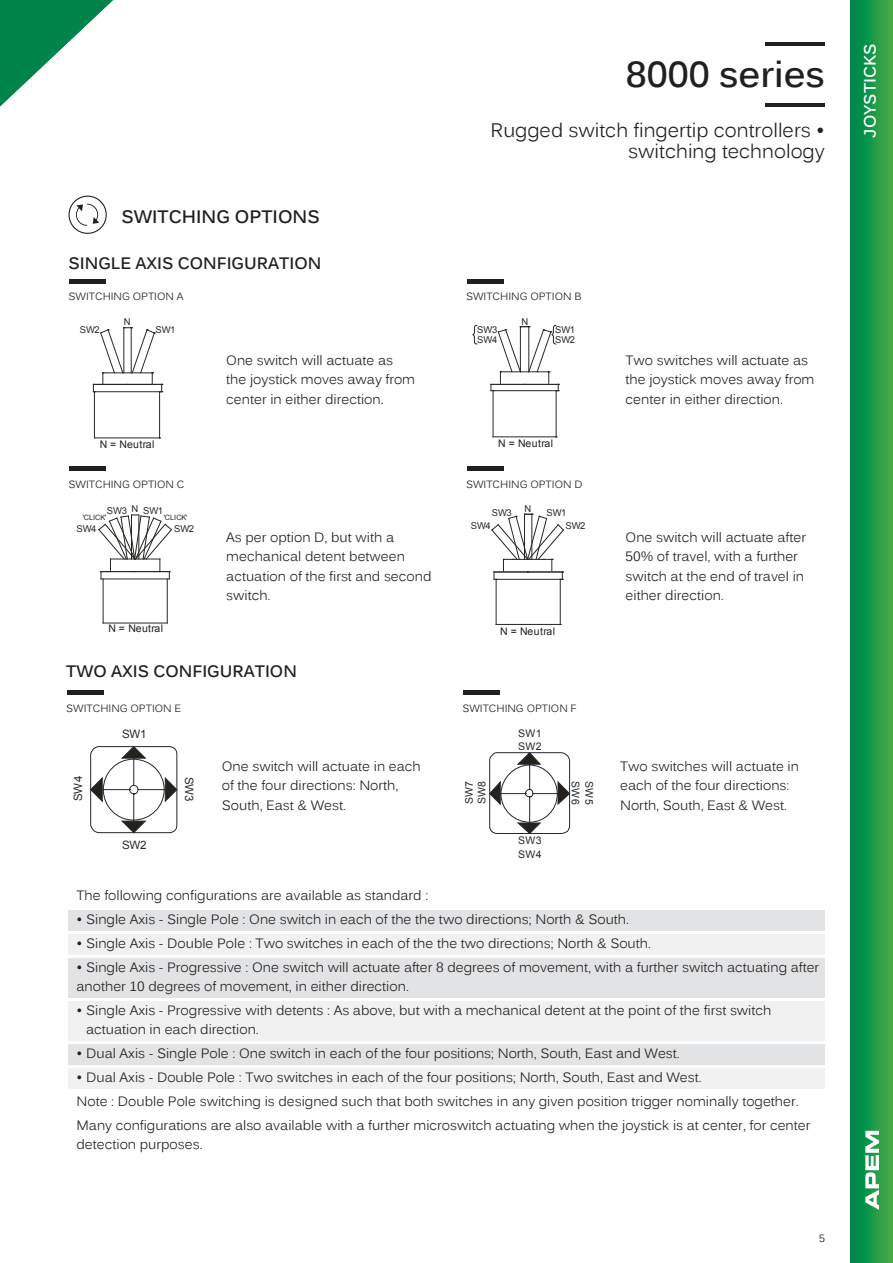
<style>
.page{position:relative;width:893px;height:1263px;background:#fff}
.page>*{position:absolute;margin:0;border:0;box-sizing:border-box;transform-origin:0 0}
.t1{font:700 36px "Kalinga";color:#221f1f}
.t2{font:19.5px/21px "Kalinga";color:#221f1f;text-align:right}
.t3{font:700 18px "Kalinga";color:#221f1f}
.t4{font:700 16.5px "Kalinga";color:#221f1f}
.t5{font:700 16.5px "Kalinga";color:#fff}
.t6{font:13.5px/19.5px "Kalinga";color:#221f1f}
.t7{font:11.55px "Arial";letter-spacing:-.03em;color:#25282b}
.t8{font:10.5px "Kalinga";color:#221f1f}
.t9{font:10.5px "Arial";letter-spacing:.03em;color:#25221d}
.t10{font:10.5px/12.6px "Arial";letter-spacing:.035em;color:#25282b}
.t11{font:9.45px/10.5px "Arial";letter-spacing:-.025em;color:#25282b}
.t12{font:7.35px "Arial";color:#25282b}
</style>
<div class="page">
<hr style="left:766px;top:103px;width:59px;height:3px;background:#221f1f">
<hr style="left:766px;top:43px;width:59px;height:3px;background:#221f1f">
<hr style="left:67px;top:690px;width:37px;height:4px;background:#221f1f">
<hr style="left:463px;top:690px;width:37px;height:4px;background:#221f1f">
<svg style="left:90px;top:746px;width:88px;height:87px"></svg>
<svg style="left:489px;top:752px;width:81px;height:82px"></svg>
<hr style="left:70px;top:279px;width:36px;height:4px;background:#221f1f">
<hr style="left:467px;top:279px;width:36px;height:4px;background:#221f1f">
<svg style="left:68px;top:196px;width:39px;height:38px"></svg>
<hr style="left:94px;top:392px;width:1px;height:46px;background:#25282b">
<hr style="left:159px;top:392px;width:1px;height:46px;background:#25282b">
<hr style="left:94px;top:438px;width:66px;height:1px;background:#25282b">
<svg style="left:93px;top:327px;width:70px;height:65px"></svg>
<hr style="left:493px;top:391px;width:1px;height:46px;background:#25282b">
<hr style="left:556px;top:391px;width:1px;height:46px;background:#25282b">
<hr style="left:493px;top:437px;width:63px;height:1px;background:#25282b">
<svg style="left:472px;top:325px;width:5px;height:20px"></svg>
<svg style="left:491px;top:325px;width:68px;height:66px"></svg>
<hr style="left:70px;top:467px;width:36px;height:4px;background:#221f1f">
<hr style="left:467px;top:467px;width:36px;height:4px;background:#221f1f">
<hr style="left:101px;top:579px;width:68px;height:1px;background:#25282b">
<hr style="left:103px;top:579px;width:1px;height:44px;background:#25282b">
<hr style="left:167px;top:579px;width:1px;height:44px;background:#25282b">
<hr style="left:103px;top:623px;width:64px;height:1px;background:#25282b">
<svg style="left:98px;top:515px;width:74px;height:64px"></svg>
<hr style="left:496px;top:579px;width:1px;height:45px;background:#25282b">
<hr style="left:560px;top:579px;width:1px;height:45px;background:#25282b">
<hr style="left:496px;top:624px;width:64px;height:1px;background:#25282b">
<svg style="left:491px;top:514px;width:73px;height:66px"></svg>
<div style="left:68px;top:911px;width:757px;height:20px;background:#e2e3e4"></div>
<div style="left:68px;top:934px;width:757px;height:20px;background:#f1f1f2"></div>
<div style="left:68px;top:958px;width:757px;height:40px;background:#e2e3e4"></div>
<div style="left:68px;top:1001px;width:757px;height:40px;background:#f1f1f2"></div>
<div style="left:68px;top:1045px;width:757px;height:20px;background:#e2e3e4"></div>
<div style="left:68px;top:1068px;width:757px;height:20px;background:#f1f1f2"></div>
<img style="left:850px;top:0;width:43px;height:1263px">
<svg style="left:865px;top:1131px;width:14px;height:79px"></svg>
<svg style="left:0;top:0;width:113px;height:106px"></svg>
<h3 class="t3" style="left:121px;top:210px;width:200px">SWITCHING OPTIONS</h3>
<p class="t4" style="left:68px;top:257px;width:254px">SINGLE AXIS CONFIGURATION</p>
<h1 class="t1" style="left:626px;top:61px;width:201px">8000 series</h1>
<h2 class="t2" style="left:490px;top:122px;width:336px">Rugged switch fingertip controllers • switching technology</h2>
<p class="t8" style="left:69px;top:293px;width:116px">SWITCHING OPTION A</p>
<p class="t8" style="left:466px;top:293px;width:117px">SWITCHING OPTION B</p>
<p class="t11" style="left:80px;top:324px;width:21px">SW2</p>
<p class="t11" style="left:124px;top:316px;width:8px">N</p>
<p class="t11" style="left:155px;top:324px;width:21px">SW1</p>
<p class="t11" style="left:477px;top:324px;width:21px">SW3<br>SW4</p>
<p class="t11" style="left:521px;top:316px;width:8px">N</p>
<p class="t11" style="left:555px;top:324px;width:21px">SW1<br>SW2</p>
<p class="t6" style="left:226px;top:351px;width:190px">One switch will actuate as the joystick moves away from center in either direction.</p>
<p class="t6" style="left:626px;top:351px;width:190px">Two switches will actuate as the joystick moves away from center in either direction.</p>
<p class="t9" style="left:100px;top:439px;width:56px">N = Neutral</p>
<p class="t9" style="left:498px;top:438px;width:56px">N = Neutral</p>
<p class="t8" style="left:69px;top:480px;width:117px">SWITCHING OPTION C</p>
<p class="t8" style="left:466px;top:480px;width:118px">SWITCHING OPTION D</p>
<p class="t11" style="left:107px;top:505px;width:58px">SW3 N SW1</p>
<p class="t12" style="left:83px;top:513px;width:25px">'CLICK'</p>
<p class="t12" style="left:164px;top:513px;width:25px">'CLICK'</p>
<p class="t11" style="left:76px;top:523px;width:21px">SW4</p>
<p class="t11" style="left:174px;top:523px;width:21px">SW2</p>
<p class="t11" style="left:492px;top:508px;width:21px">SW3</p>
<p class="t11" style="left:471px;top:520px;width:21px">SW4</p>
<p class="t11" style="left:524px;top:504px;width:8px">N</p>
<p class="t11" style="left:547px;top:508px;width:21px">SW1</p>
<p class="t11" style="left:565px;top:520px;width:21px">SW2</p>
<p class="t6" style="left:226px;top:528px;width:207px">As per option D, but with a mechanical detent between actuation of the first and second switch.</p>
<p class="t6" style="left:626px;top:528px;width:182px">One switch will actuate after<br>50% of travel, with a further switch at the end of travel in either direction.</p>
<p class="t9" style="left:108px;top:623px;width:56px">N = Neutral</p>
<p class="t9" style="left:500px;top:625px;width:56px">N = Neutral</p>
<p class="t4" style="left:66px;top:665px;width:232px">TWO AXIS CONFIGURATION</p>
<p class="t8" style="left:66px;top:704px;width:116px">SWITCHING OPTION E</p>
<p class="t8" style="left:462px;top:704px;width:116px">SWITCHING OPTION F</p>
<p class="t7" style="left:122px;top:727px;width:26px">SW1</p>
<p class="t10" style="left:518px;top:727px;width:25px">SW1<br>SW2</p>
<p class="t7" style="left:72px;top:801px;width:27px;rotate:-90deg">SW4</p>
<p class="t7" style="left:196px;top:777px;width:26px;rotate:90deg">SW3</p>
<p class="t6" style="left:222px;top:758px;width:200px">One switch will actuate in each of the four directions: North,<br>South, East &amp; West.</p>
<p class="t6" style="left:620px;top:758px;width:180px">Two switches will actuate in each of the four directions:<br>North, South, East &amp; West.</p>
<p class="t10" style="left:463px;top:804px;width:24px;rotate:-90deg">SW7<br>SW8</p>
<p class="t10" style="left:582px;top:781px;width:25px;rotate:90deg">SW6</p>
<p class="t10" style="left:595px;top:781px;width:25px;rotate:90deg">SW5</p>
<p class="t7" style="left:122px;top:839px;width:26px">SW2</p>
<p class="t10" style="left:518px;top:833px;width:25px;line-height:13.6px">SW3<br>SW4</p>
<p class="t6" style="left:77px;top:887px;width:353px">The following configurations are available as standard :</p>
<p class="t6" style="left:77px;top:911px;width:554px">• Single Axis - Single Pole : One switch in each of the the two directions; North &amp; South.</p>
<p class="t6" style="left:77px;top:935px;width:576px">• Single Axis - Double Pole : Two switches in each of the the two directions; North &amp; South.</p>
<p class="t6" style="left:77px;top:958px;width:744px">• Single Axis - Progressive : One switch will actuate after 8 degrees of movement, with a further switch actuating after another 10 degrees of movement, in either direction.</p>
<p class="t6" style="left:86px;top:1002px;width:687px;text-indent:-10px">• Single Axis - Progressive with detents : As above, but with a mechanical detent at the point of the first switch actuation in each direction.</p>
<p class="t6" style="left:77px;top:1045px;width:605px">• Dual Axis - Single Pole : One switch in each of the four positions; North, South, East and West.</p>
<p class="t6" style="left:77px;top:1067px;width:735px;line-height:23.7px">• Dual Axis - Double Pole : Two switches in each of the four positions; North, South, East and West.<br>Note : Double Pole switching is designed such that both switches in any given position trigger nominally together.<br>Many configurations are also available with a further microswitch actuating when the joystick is at center, for center</p>
<p class="t6" style="left:77px;top:1136px;width:128px">detection purposes.</p>
<p class="t8" style="left:819px;top:1234px;width:7px">5</p>
<p class="t5" style="left:860px;top:138px;width:96px;rotate:-90deg">JOYSTICKS</p>
</div>
